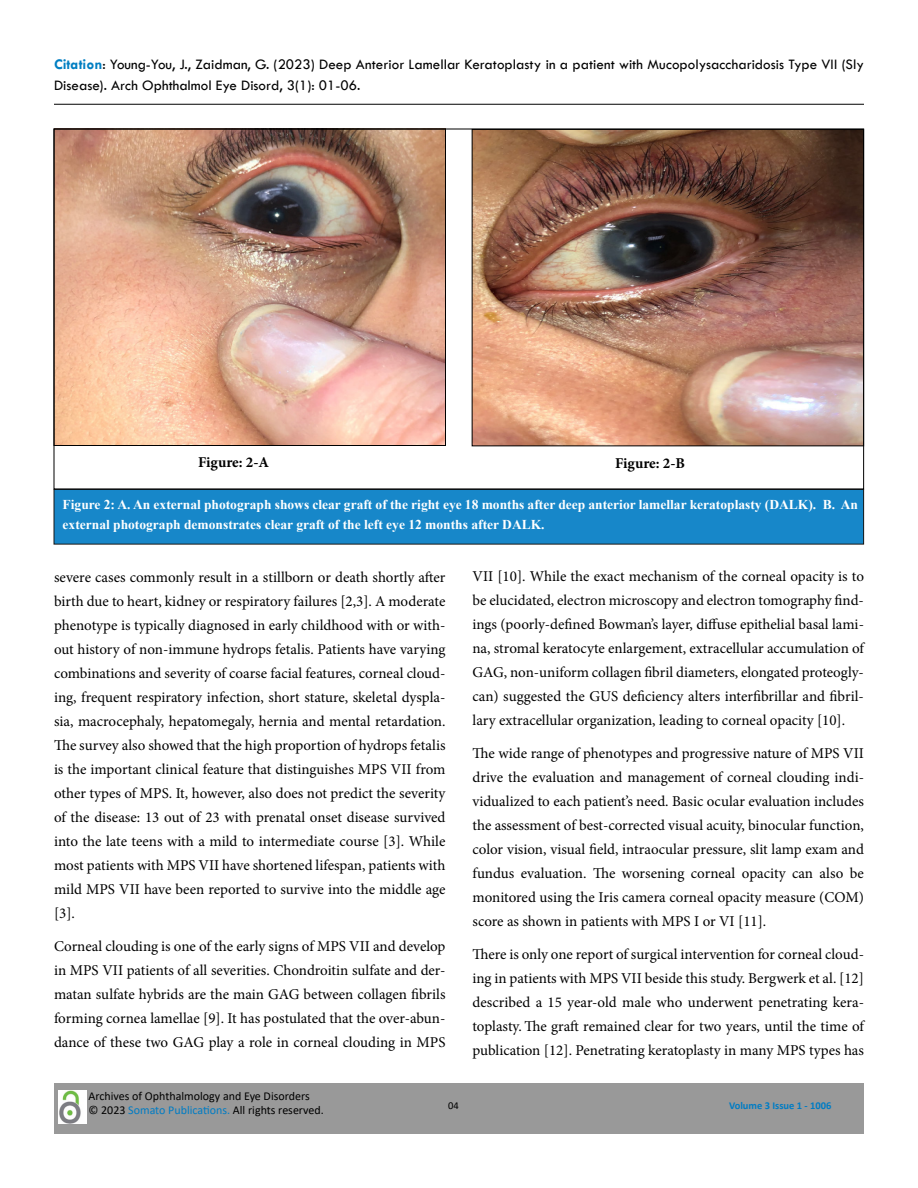
<style>
.page{position:relative;width:918px;height:1188px;background:#fff}
.page>*{position:absolute;margin:0;border:0;box-sizing:border-box;transform-origin:0 0}
.t1{font:15px/24px "Minion Pro";color:#000;text-align:justify}
.t2{font:15px/21px "Tw Cen";color:#000}
.t3{font:700 15px "Minion Pro";color:#000}
.t4{font:700 13.5px/20.2px "Times New Roman";color:#fff}
.t5{font:12px/14.4px "Calibri";color:#000}
.t6{font:700 10.5px "Calibri";color:#007cc4}
.t7{font:10.5px "Calibri";color:#000}
.s1{font-weight:700;color:#007ec2}
.s2{color:#007cc4}
</style>
<div class="page">
<hr style="left:54px;top:104px;width:810px;height:1px;background:#000">
<div style="left:54px;top:1083px;width:810px;height:51px;background:#999"></div>
<img style="left:58px;top:1090px;width:29px;height:33px">
<img style="left:56px;top:131px;width:388px;height:313px">
<img style="left:474px;top:131px;width:388px;height:313px">
<div style="left:54px;top:489px;width:810px;height:55px;background:#1787c9"></div>
<div style="left:54px;top:489px;width:810px;height:55px;border:1px solid #000"></div>
<p class="t2" style="left:54px;top:54px;width:811px"><span class="s1">Citation</span>: Young-You, J., Zaidman, G. (2023) Deep Anterior Lamellar Keratoplasty in a patient with Mucopolysaccharidosis Type VII (Sly<br>Disease). Arch Ophthalmol Eye Disord, 3(1): 01-06.</p>
<p class="t3" style="left:198px;top:452px;width:73px">Figure: 2-A</p>
<p class="t3" style="left:615px;top:453px;width:72px">Figure: 2-B</p>
<p class="t4" style="left:63px;top:494px;width:797px">Figure 2: A. An external photograph shows clear graft of the right eye 18 months after deep anterior lamellar keratoplasty (DALK). B. An external photograph demonstrates clear graft of the left eye 12 months after DALK.</p>
<p class="t1" style="left:54px;top:566px;width:393px">severe cases commonly result in a stillborn or death shortly after birth due to heart, kidney or respiratory failures [2,3]. A moderate phenotype is typically diagnosed in early childhood with or with&shy;out history of non-immune hydrops fetalis. Patients have varying combinations and severity of coarse facial features, corneal cloud&shy;ing, frequent respiratory infection, short stature, skeletal dyspla&shy;sia, macrocephaly, hepatomegaly, hernia and mental retardation.<br>The survey also showed that the high proportion of hydrops fetalis is the important clinical feature that distinguishes MPS VII from other types of MPS. It, however, also does not predict the severity of the disease: 13 out of 23 with prenatal onset disease survived into the late teens with a mild to intermediate course [3]. While most patients with MPS VII have shortened lifespan, patients with mild MPS VII have been reported to survive into the middle age [3].</p>
<p class="t1" style="left:54px;top:935px;width:393px">Corneal clouding is one of the early signs of MPS VII and develop in MPS VII patients of all severities. Chondroitin sulfate and der&shy;matan sulfate hybrids are the main GAG between collagen fibrils forming cornea lamellae [9]. It has postulated that the over-abun&shy;dance of these two GAG play a role in corneal clouding in MPS</p>
<p class="t1" style="left:472px;top:564px;width:393px">VII [10]. While the exact mechanism of the corneal opacity is to be elucidated, electron microscopy and electron tomography find&shy;ings (poorly-defined Bowman’s layer, diffuse epithelial basal lami&shy;na, stromal keratocyte enlargement, extracellular accumulation of GAG, non-uniform collagen fibril diameters, elongated proteogly&shy;can) suggested the GUS deficiency alters interfibrillar and fibril&shy;lary extracellular organization, leading to corneal opacity [10].</p>
<p class="t1" style="left:472px;top:741px;width:393px">The wide range of phenotypes and progressive nature of MPS VII drive the evaluation and management of corneal clouding indi&shy;vidualized to each patient’s need. Basic ocular evaluation includes the assessment of best-corrected visual acuity, binocular function, color vision, visual field, intraocular pressure, slit lamp exam and fundus evaluation. The worsening corneal opacity can also be monitored using the Iris camera corneal opacity measure (COM) score as shown in patients with MPS I or VI [11].</p>
<p class="t1" style="left:472px;top:942px;width:393px">There is only one report of surgical intervention for corneal cloud&shy;ing in patients with MPS VII beside this study. Bergwerk et al. [12] described a 15 year-old male who underwent penetrating kera&shy;toplasty. The graft remained clear for two years, until the time of publication [12]. Penetrating keratoplasty in many MPS types has</p>
<p class="t5" style="left:88px;top:1088px;width:237px">Archives of Ophthalmology and Eye Disorders<br>© 2023 <span class="s2">Somato Publications.</span> All rights reserved.</p>
<p class="t7" style="left:448px;top:1098px;width:12px">04</p>
<p class="t6" style="left:729px;top:1098px;width:104px">Volume 3 Issue 1 - 1006</p>
</div>
